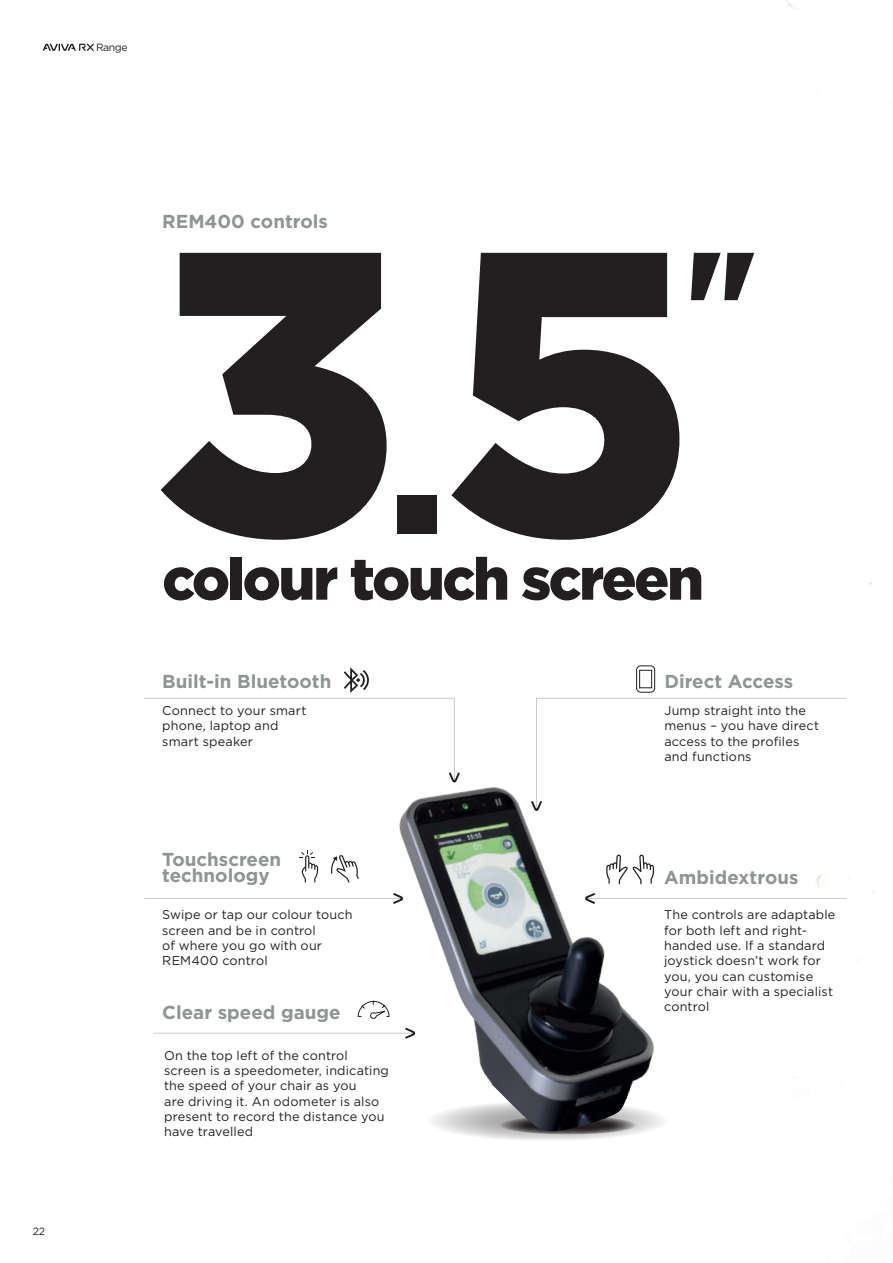
<style>
.page{position:relative;width:893px;height:1263px;background:#fff}
.page>*{position:absolute;margin:0;border:0;box-sizing:border-box;transform-origin:0 0}
.t1{font:900 401.85px "Gotham";color:#231f20}
.t2{font:900 131.85px "Gotham";color:#231f20}
.t3{font:900 58.8px "Gotham";letter-spacing:-.045em;color:#231f20}
.t4{font:700 18.75px/16.4px "Gotham";color:#909495}
.t5{font:12.75px/15.3px "Gotham";letter-spacing:.015em;color:#231f20}
.t6{font:10.5px "Gotham";letter-spacing:-.04em;color:#231f20}
.s1{font-size:199.35px}
</style>
<div class="page">
<svg style="left:426px;top:1101px;width:243px;height:40px"></svg>
<hr style="left:144px;top:898px;width:257px;height:1px;background:#231f20">
<svg style="left:299px;top:850px;width:20px;height:32px"></svg>
<svg style="left:331px;top:855px;width:28px;height:27px"></svg>
<hr style="left:587px;top:898px;width:260px;height:1px;background:#231f20">
<svg style="left:536px;top:697px;width:311px;height:82px"></svg>
<div style="left:636px;top:665px;width:19px;height:28px;border:1px solid #231f20;border-radius:4px"></div>
<div style="left:639px;top:670px;width:13px;height:18px;border:1px solid #231f20"></div>
<img style="left:383px;top:779px;width:286px;height:355px">
<hr style="left:153px;top:1033px;width:260px;height:1px;background:#231f20">
<svg style="left:405px;top:1028px;width:10px;height:11px"></svg>
<svg style="left:357px;top:1000px;width:33px;height:19px"></svg>
<svg style="left:43px;top:44px;width:51px;height:7px"></svg>
<svg style="left:144px;top:667px;width:316px;height:116px"></svg>
<p class="t6" style="left:96px;top:40px;width:33px">Range</p>
<p class="t6" style="left:33px;top:1225px;width:14px">22</p>
<h3 class="t4" style="left:162px;top:213px;width:167px">REM400 controls</h3>
<h1 class="t1" style="left:153px;top:115px;width:543px">3<span class="s1">.</span>5</h1>
<h2 class="t2" style="left:686px;top:208px;width:72px">"</h2>
<h3 class="t3" style="left:162px;top:538px;width:543px">colour touch screen</h3>
<h3 class="t4" style="left:162px;top:673px;width:171px">Built-in Bluetooth</h3>
<p class="t5" style="left:162px;top:703px;width:146px">Connect to your smart phone, laptop and smart speaker</p>
<h3 class="t4" style="left:162px;top:851px;width:121px">Touchscreen technology</h3>
<p class="t5" style="left:162px;top:907px;width:192px">Swipe or tap our colour touch screen and be in control<br>of where you go with our<br>REM400 control</p>
<h3 class="t4" style="left:162px;top:1004px;width:180px">Clear speed gauge</h3>
<p class="t5" style="left:164px;top:1047px;width:226px">On the top left of the control screen is a speedometer, indicating the speed of your chair as you<br>are driving it. An odometer is also present to record the distance you have travelled</p>
<h3 class="t4" style="left:664px;top:673px;width:130px">Direct Access</h3>
<p class="t5" style="left:664px;top:703px;width:156px">Jump straight into the menus – you have direct access to the profiles and functions</p>
<h3 class="t4" style="left:664px;top:869px;width:136px">Ambidextrous</h3>
<p class="t5" style="left:664px;top:907px;width:173px">The controls are adaptable for both left and right&shy;handed use. If a standard joystick doesn’t work for you, you can customise your chair with a specialist control</p>
</div>
